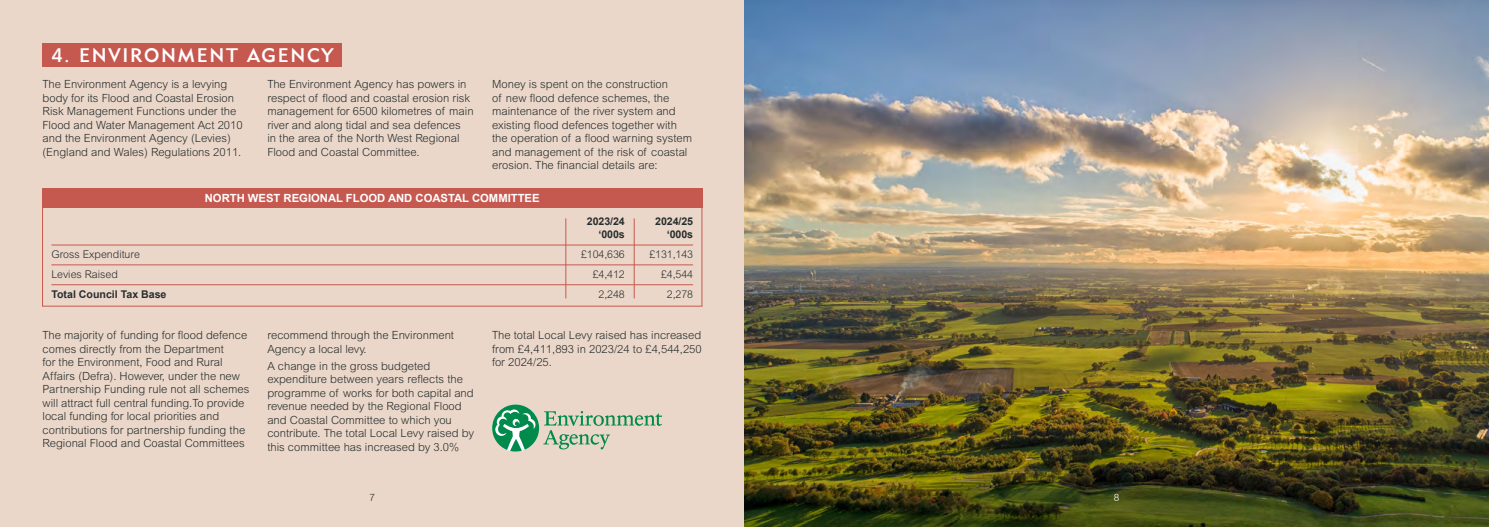
<style>
.page{position:relative;width:1489px;height:527px;background:#fff}
.page>*{position:absolute;margin:0;border:0;box-sizing:border-box;transform-origin:0 0}
.t1{font:19.5px "Geometric 415 BT Medium A";letter-spacing:.09em;color:#fff}
.t2{font:300 11.25px/13.5px "Arial MT Std";color:#262e2e}
.t3{font:700 11.25px "Arial";color:#fff}
.t4{font:300 10.62px "Arial MT Std";color:#262e2e}
.t5{font:700 10.62px/12.8px "Arial";letter-spacing:-.01em;color:#262e2e;text-align:right}
.t6{font:300 10px "Arial MT Std";color:#262e2e}
.t7{font:300 10px "Arial MT Std";color:#fff}
</style>
<div class="page">
<div style="left:0;top:0;width:744px;height:526px;background:#ebd7c9"></div>
<hr style="left:51px;top:244px;width:642px;height:1px;background:#c6594f">
<hr style="left:51px;top:264px;width:642px;height:1px;background:#c6594f">
<hr style="left:51px;top:284px;width:642px;height:1px;background:#c6594f">
<hr style="left:634px;top:218px;width:1px;height:80px;background:#c6594f">
<hr style="left:565px;top:218px;width:1px;height:80px;background:#c6594f">
<img style="left:744px;top:0;width:744px;height:526px">
<div style="left:43px;top:43px;width:299px;height:23px;background:#c6594f"></div>
<div style="left:42px;top:188px;width:660px;height:19px;background:#c6594f"></div>
<svg style="left:492px;top:404px;width:170px;height:47px"></svg>
<p class="t1" style="left:51px;top:43px;width:283px">4. ENVIRONMENT AGENCY</p>
<p class="t2" style="left:43px;top:77px;width:202px">The Environment Agency is a levying body for its Flood and Coastal Erosion Risk Management Functions under the Flood and Water Management Act 2010 and the Environment Agency (Levies) (England and Wales) Regulations 2011.</p>
<p class="t2" style="left:267px;top:77px;width:208px">The Environment Agency has powers in respect of flood and coastal erosion risk management for 6500 kilometres of main river and along tidal and sea defences<br>in the area of the North West Regional Flood and Coastal Committee.</p>
<p class="t2" style="left:492px;top:77px;width:201px">Money is spent on the construction<br>of new flood defence schemes, the maintenance of the river system and existing flood defences together with the operation of a flood warning system and management of the risk of coastal erosion. The financial details are:</p>
<p class="t4" style="left:51px;top:248px;width:90px">Gross Expenditure</p>
<p class="t4" style="left:51px;top:268px;width:68px">Levies Raised</p>
<p class="t5" style="left:51px;top:288px;width:117px">Total Council Tax Base</p>
<p class="t3" style="left:205px;top:190px;width:336px">NORTH WEST REGIONAL FLOOD AND COASTAL COMMITTEE</p>
<p class="t5" style="left:587px;top:215px;width:39px">2023/24 ‘000s</p>
<p class="t4" style="left:581px;top:248px;width:45px">£104,636</p>
<p class="t4" style="left:592px;top:268px;width:33px">£4,412</p>
<p class="t4" style="left:598px;top:288px;width:28px">2,248</p>
<p class="t5" style="left:655px;top:215px;width:39px">2024/25 ‘000s</p>
<p class="t4" style="left:649px;top:248px;width:45px">£131,143</p>
<p class="t4" style="left:661px;top:268px;width:33px">£4,544</p>
<p class="t4" style="left:667px;top:288px;width:28px">2,278</p>
<p class="t2" style="left:43px;top:328px;width:208px">The majority of funding for flood defence comes directly from the Department<br>for the Environment, Food and Rural Affairs (Defra). However, under the new Partnership Funding rule not all schemes will attract full central funding.To provide local funding for local priorities and contributions for partnership funding the Regional Flood and Coastal Committees</p>
<p class="t2" style="left:267px;top:328px;width:188px">recommend through the Environment<br>Agency a local levy.</p>
<p class="t2" style="left:267px;top:358px;width:208px">A change in the gross budgeted expenditure between years reflects the programme of works for both capital and revenue needed by the Regional Flood and Coastal Committee to which you contribute. The total Local Levy raised by this committee has increased by 3.0%</p>
<p class="t6" style="left:369px;top:491px;width:7px">7</p>
<p class="t2" style="left:492px;top:328px;width:211px;text-align:justify">The total Local Levy raised has increased from £4,411,893 in 2023/24 to £4,544,250 for 2024/25.</p>
<p class="t7" style="left:1113px;top:491px;width:7px">8</p>
</div>
